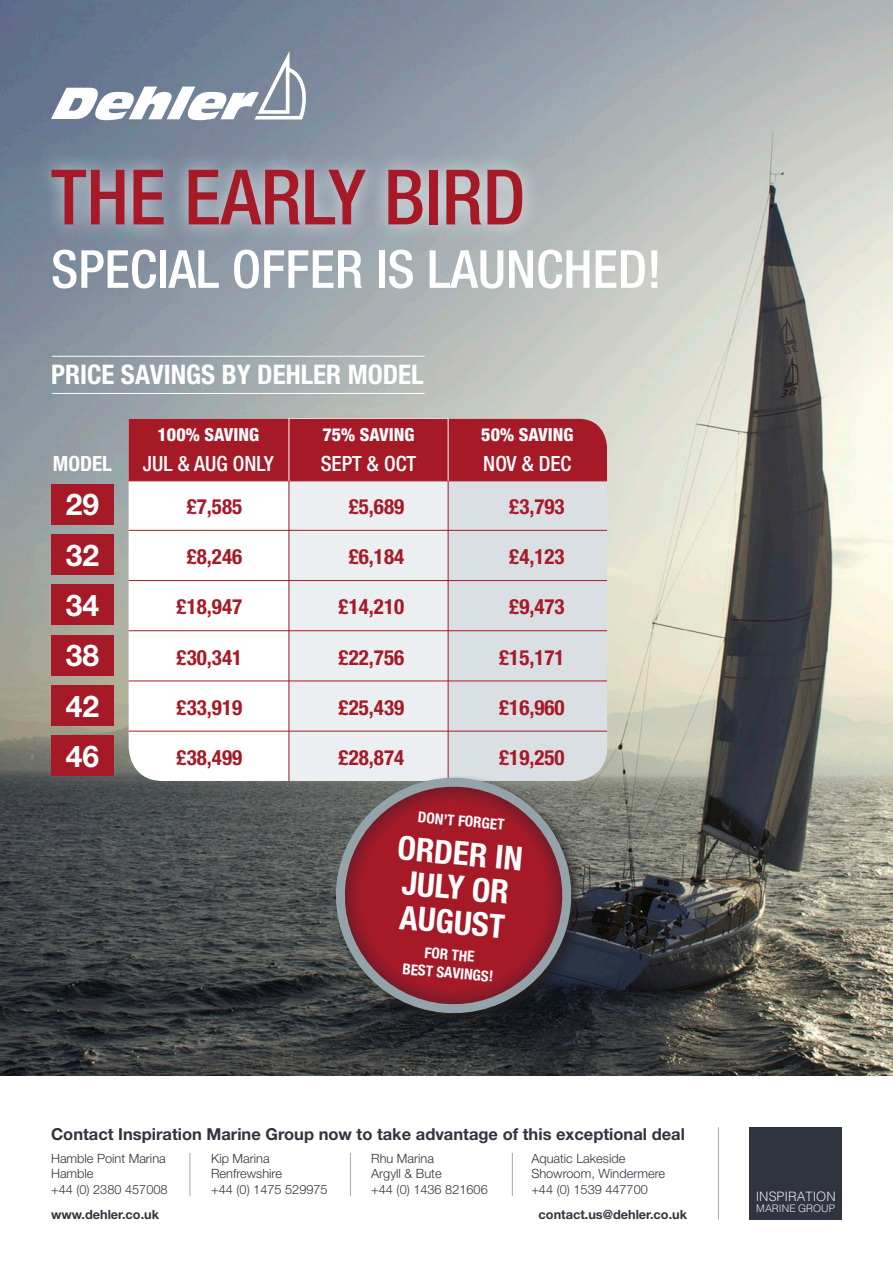
<style>
.page{position:relative;width:893px;height:1263px;background:#fff}
.page>*{position:absolute;margin:0;border:0;box-sizing:border-box;transform-origin:0 0}
.t1{font:500 condensed 76.5px "Helvetica Neue";color:#a61a28}
.t2{font:500 condensed 52.5px "Helvetica Neue";color:#fff}
.t3{font:700 condensed 33px/34.5px "Helvetica Neue";color:#fff}
.t4{font:700 30px "Helvetica Neue";color:#fff}
.t5{font:700 condensed 27px "Helvetica Neue";color:#fff}
.t6{font:700 condensed 21px "Helvetica Neue";color:#a61a28}
.t7{font:500 condensed 21px "Helvetica Neue";color:#fff}
.t8{font:700 condensed 21px "Helvetica Neue";color:#fff}
.t9{font:800 condensed 18px "Helvetica Neue";color:#fff}
.t10{font:700 16.5px "Helvetica Neue";color:#30343e}
.t11{font:700 condensed 15px/18px "Helvetica Neue";color:#fff;text-align:center}
.t12{font:300 13.05px "Helvetica";color:#e6e7e9}
.t13{font:300 12.75px/15.3px "Helvetica Neue";color:#30343e}
.t14{font:700 12.75px "Helvetica Neue";color:#30343e}
.t15{font:300 10.35px "Helvetica";color:#e6e7e9}
</style>
<div class="page">
<img style="left:0;top:0;width:893px;height:1075px">
<hr style="left:52px;top:393px;width:373px;height:1px;background:#fff">
<hr style="left:52px;top:356px;width:373px;height:1px;background:#fff">
<div style="left:52px;top:484px;width:62px;height:41px;background:#a61a28"></div>
<div style="left:52px;top:534px;width:62px;height:41px;background:#a61a28"></div>
<div style="left:52px;top:584px;width:62px;height:41px;background:#a61a28"></div>
<div style="left:52px;top:635px;width:62px;height:41px;background:#a61a28"></div>
<div style="left:52px;top:685px;width:62px;height:41px;background:#a61a28"></div>
<div style="left:52px;top:735px;width:62px;height:41px;background:#a61a28"></div>
<svg style="left:129px;top:481px;width:160px;height:300px"></svg>
<div style="left:289px;top:419px;width:159px;height:362px;background:#eceff1"></div>
<div style="left:449px;top:481px;width:158px;height:300px;background:#dadfe4"></div>
<hr style="left:129px;top:530px;width:478px;height:1px;background:#a61a28">
<hr style="left:129px;top:580px;width:478px;height:1px;background:#a61a28">
<hr style="left:129px;top:630px;width:478px;height:1px;background:#a61a28">
<hr style="left:129px;top:680px;width:478px;height:1px;background:#a61a28">
<hr style="left:129px;top:731px;width:478px;height:1px;background:#a61a28">
<hr style="left:289px;top:480px;width:1px;height:301px;background:#a61a28">
<hr style="left:448px;top:480px;width:1px;height:301px;background:#a61a28">
<div style="left:34px;top:151px;width:507px;height:92px;background:#fff;opacity:.75"></div>
<svg style="left:51px;top:51px;width:255px;height:69px"></svg>
<div style="left:333px;top:775px;width:253px;height:253px;background:#231f20;opacity:.75"></div>
<svg style="left:331px;top:772px;width:245px;height:246px;background:#6c7073"></svg>
<svg style="left:340px;top:782px;width:227px;height:227px;background:#8f313c"></svg>
<div style="left:129px;top:419px;width:478px;height:62px;background:#a61a28"></div>
<hr style="left:289px;top:419px;width:1px;height:62px;background:#fff">
<hr style="left:448px;top:419px;width:1px;height:62px;background:#fff">
<div style="left:750px;top:1127px;width:92px;height:92px;background:#30343e"></div>
<hr style="left:512px;top:1153px;width:1px;height:43px;background:#a8a9ad">
<hr style="left:350px;top:1153px;width:1px;height:43px;background:#a8a9ad">
<hr style="left:190px;top:1153px;width:1px;height:43px;background:#a8a9ad">
<hr style="left:718px;top:1127px;width:1px;height:92px;background:#a8a9ad">
<p class="t1" style="left:51px;top:152px;width:476px">THE EARLY BIRD</p>
<p class="t2" style="left:51px;top:238px;width:612px">SPECIAL OFFER IS LAUNCHED!</p>
<p class="t5" style="left:51px;top:358px;width:374px">PRICE SAVINGS BY DEHLER MODEL</p>
<p class="t9" style="left:158px;top:424px;width:103px">100% SAVING</p>
<p class="t7" style="left:143px;top:451px;width:133px">JUL &amp; AUG ONLY</p>
<p class="t9" style="left:322px;top:424px;width:94px">75% SAVING</p>
<p class="t7" style="left:321px;top:451px;width:97px">SEPT &amp; OCT</p>
<p class="t9" style="left:481px;top:424px;width:94px">50% SAVING</p>
<p class="t7" style="left:483px;top:451px;width:90px">NOV &amp; DEC</p>
<p class="t8" style="left:53px;top:450px;width:61px">MODEL</p>
<p class="t4" style="left:66px;top:486px;width:35px">29</p>
<p class="t6" style="left:187px;top:494px;width:57px">£7,585</p>
<p class="t6" style="left:349px;top:494px;width:57px">£5,689</p>
<p class="t6" style="left:509px;top:494px;width:57px">£3,793</p>
<p class="t4" style="left:66px;top:536px;width:35px">32</p>
<p class="t6" style="left:187px;top:544px;width:57px">£8,246</p>
<p class="t6" style="left:349px;top:544px;width:57px">£6,184</p>
<p class="t6" style="left:509px;top:544px;width:57px">£4,123</p>
<p class="t4" style="left:66px;top:587px;width:35px">34</p>
<p class="t6" style="left:177px;top:594px;width:67px">£18,947</p>
<p class="t6" style="left:339px;top:594px;width:67px">£14,210</p>
<p class="t6" style="left:509px;top:594px;width:57px">£9,473</p>
<p class="t4" style="left:66px;top:637px;width:35px">38</p>
<p class="t6" style="left:177px;top:644px;width:67px">£30,341</p>
<p class="t6" style="left:339px;top:644px;width:67px">£22,756</p>
<p class="t6" style="left:499px;top:644px;width:67px">£15,171</p>
<p class="t4" style="left:66px;top:687px;width:35px">42</p>
<p class="t6" style="left:177px;top:695px;width:67px">£33,919</p>
<p class="t6" style="left:339px;top:695px;width:67px">£25,439</p>
<p class="t6" style="left:499px;top:695px;width:67px">£16,960</p>
<p class="t4" style="left:66px;top:737px;width:35px">46</p>
<p class="t6" style="left:177px;top:745px;width:67px">£38,499</p>
<p class="t6" style="left:339px;top:745px;width:67px">£28,874</p>
<p class="t6" style="left:499px;top:745px;width:67px">£19,250</p>
<p class="t11" style="left:419px;top:808px;width:88px;rotate:5deg">DON’T FORGET</p>
<p class="t3" style="left:399px;top:830px;width:127px;rotate:5deg">ORDER IN<br>JULY OR<br>AUGUST</p>
<p class="t11" style="left:405px;top:941px;width:92px;rotate:5deg">FOR THE<br>BEST SAVINGS!</p>
<p class="t10" style="left:51px;top:1123px;width:635px">Contact Inspiration Marine Group now to take advantage of this exceptional deal</p>
<p class="t13" style="left:51px;top:1150px;width:118px">Hamble Point Marina<br>Hamble<br>+44 (0) 2380 457008</p>
<p class="t13" style="left:211px;top:1150px;width:118px">Kip Marina<br>Renfrewshire<br>+44 (0) 1475 529975</p>
<p class="t13" style="left:371px;top:1150px;width:118px">Rhu Marina<br>Argyll &amp; Bute<br>+44 (0) 1436 821606</p>
<p class="t13" style="left:531px;top:1150px;width:135px">Aquatic Lakeside<br>Showroom, Windermere +44 (0) 1539 447700</p>
<p class="t14" style="left:51px;top:1207px;width:110px">www.dehler.co.uk</p>
<p class="t14" style="left:539px;top:1207px;width:150px">contact.us@dehler.co.uk</p>
<p class="t12" style="left:756px;top:1185px;width:82px">INSPIRATION</p>
<p class="t15" style="left:756px;top:1200px;width:80px">MARINE GROUP</p>
</div>
